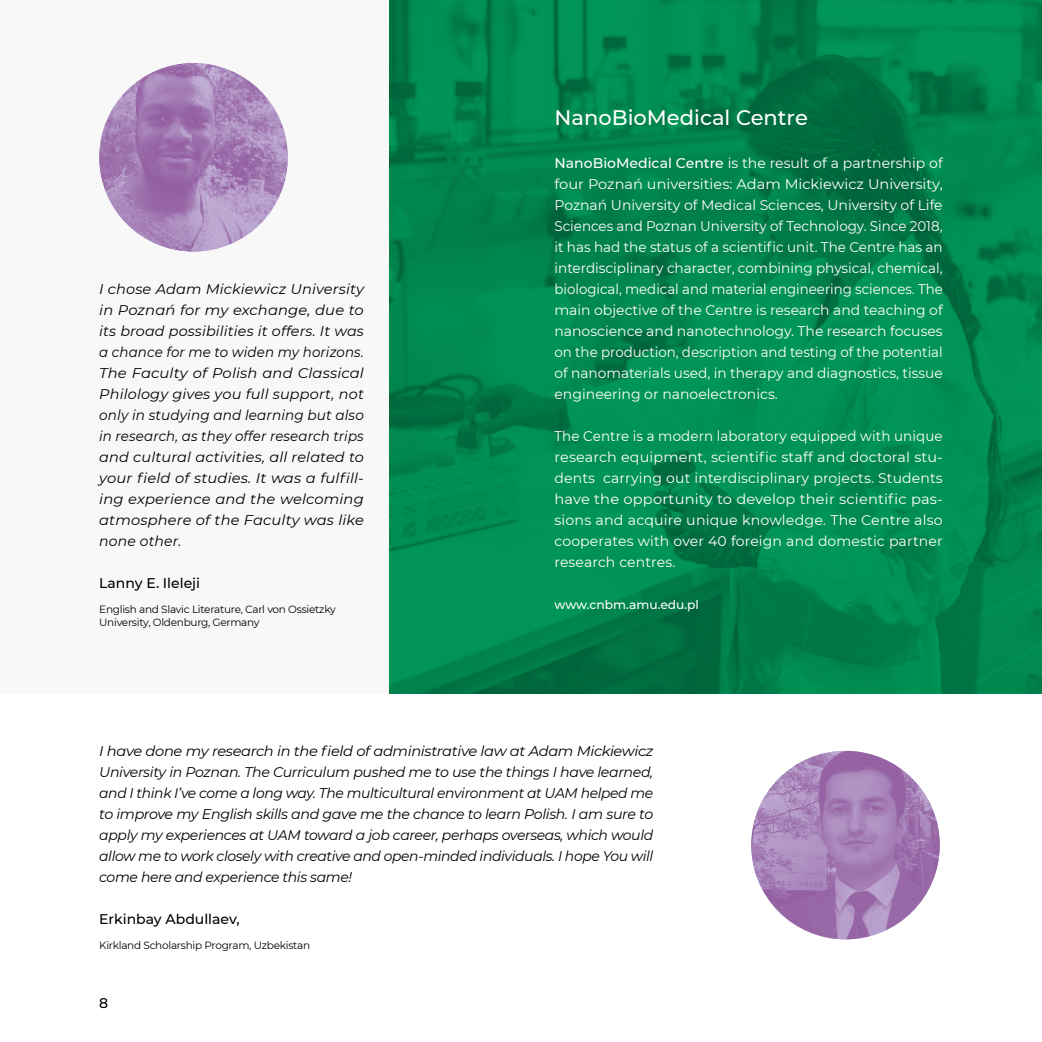
<style>
.page{position:relative;width:1042px;height:1042px;background:#fff}
.page>*{position:absolute;margin:0;border:0;box-sizing:border-box;transform-origin:0 0}
.t1{font:500 21px "Montserrat";color:#fff}
.t2{font:14px/21px "Montserrat";color:#fff;text-align:justify}
.t3{font:italic 14px/21px "Montserrat";letter-spacing:-.015em;color:#000;text-align:justify;scale:1.05 1}
.t4{font:italic 14px/21px "Montserrat";letter-spacing:-.015em;color:#000;text-align:justify;scale:1.04 1}
.t5{font:14px/21px "Montserrat";color:#fff;text-align:justify;scale:.96 1}
.t6{font:500 14px "Montserrat";color:#000}
.t7{font:500 12.25px "Montserrat";color:#fff}
.t8{font:10.5px/12.6px "Montserrat";letter-spacing:-.025em;color:#000}
.s1{font-weight:500}
</style>
<div class="page">
<img style="left:389px;top:0;width:653px;height:693px">
<div style="left:0;top:0;width:388px;height:693px;background:#f8f8f8"></div>
<img style="left:99px;top:63px;width:189px;height:189px;border-radius:94px">
<img style="left:751px;top:751px;width:189px;height:188px;border-radius:94px">
<p class="t4" style="left:99px;top:278px;width:256px">I chose Adam Mickiewicz University in Poznań for my exchange, due to its broad possibilities it offers. It was a chance for me to widen my horizons.<br>The Faculty of Polish and Classical Philology gives you full support, not only in studying and learning but also in research, as they offer research trips and cultural activities, all related to your field of studies. It was a fulfill&shy;ing experience and the welcoming atmosphere of the Faculty was like none other.</p>
<p class="t6" style="left:99px;top:573px;width:102px">Lanny E. Ileleji</p>
<p class="t8" style="left:99px;top:603px;width:238px">English and Slavic Literature, Carl von Ossietzky<br>University, Oldenburg, Germany</p>
<h1 class="t1" style="left:554px;top:103px;width:255px">NanoBioMedical Centre</h1>
<p class="t2" style="left:554px;top:152px;width:390px"><span class="s1">NanoBioMedical Centre</span> is the result of a partnership of four Poznań universities: Adam Mickiewicz University, Poznań University of Medical Sciences, University of Life Sciences and Poznan University of Technology. Since 2018, it has had the status of a scientific unit. The Centre has an interdisciplinary character, combining physical, chemical, biological, medical and material engineering sciences. The main objective of the Centre is research and teaching of nanoscience and nanotechnology. The research focuses on the production, description and testing of the potential of nanomaterials used, in therapy and diagnostics, tissue engineering or nanoelectronics.</p>
<p class="t5" style="left:554px;top:425px;width:406px">The Centre is a modern laboratory equipped with unique research equipment, scientific staff and doctoral stu&shy;dents carrying out interdisciplinary projects. Students have the opportunity to develop their scientific pas&shy;sions and acquire unique knowledge. The Centre also cooperates with over 40 foreign and domestic partner research centres.</p>
<p class="t7" style="left:554px;top:596px;width:146px">www.cnbm.amu.edu.pl</p>
<p class="t3" style="left:99px;top:740px;width:529px">I have done my research in the field of administrative law at Adam Mickiewicz University in Poznan. The Curriculum pushed me to use the things I have learned, and I think I’ve come a long way. The multicultural environment at UAM helped me to improve my English skills and gave me the chance to learn Polish. I am sure to apply my experiences at UAM toward a job career, perhaps overseas, which would allow me to work closely with creative and open-minded individuals. I hope You will come here and experience this same!</p>
<p class="t6" style="left:99px;top:909px;width:142px">Erkinbay Abdullaev,</p>
<p class="t8" style="left:99px;top:939px;width:213px">Kirkland Scholarship Program, Uzbekistan</p>
<p class="t6" style="left:99px;top:993px;width:11px">8</p>
</div>
